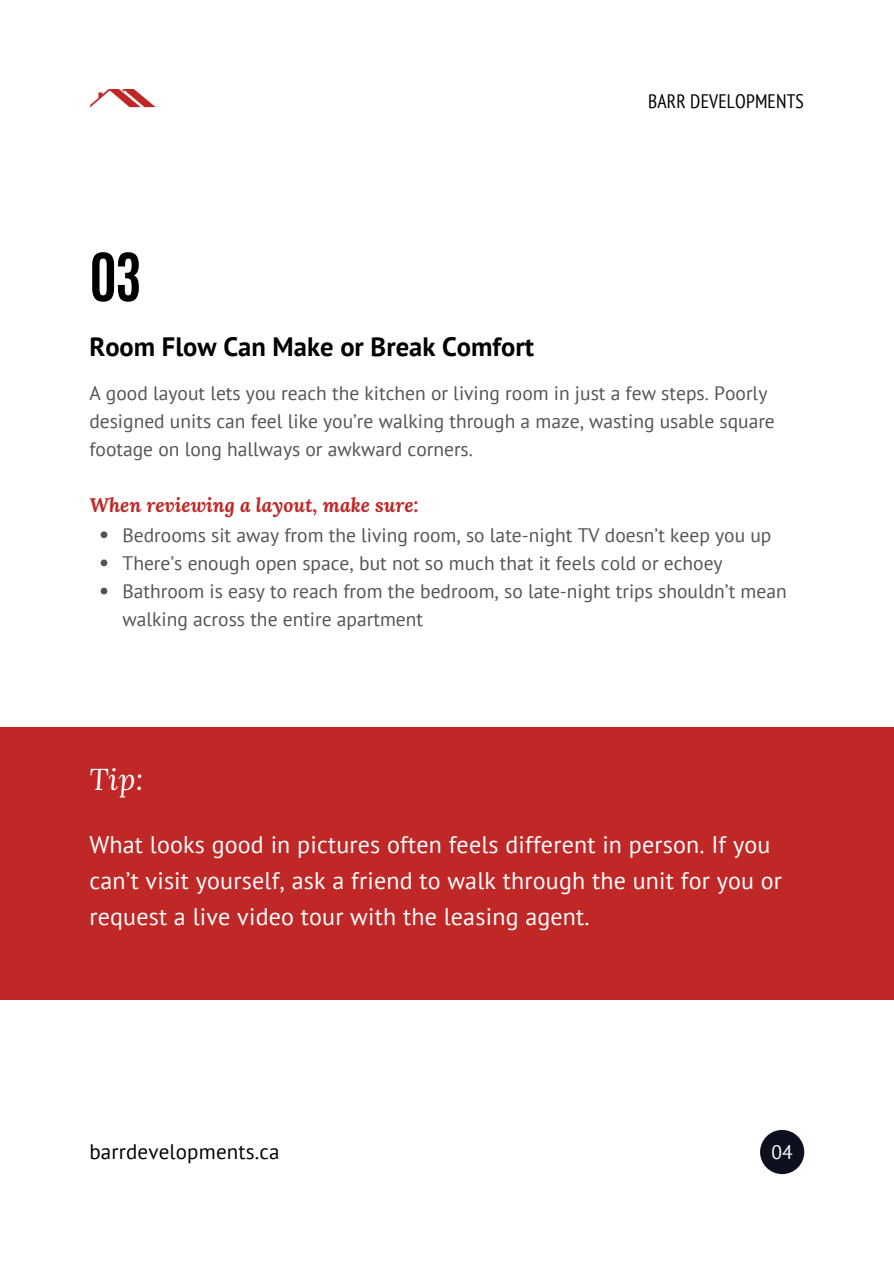
<style>
.page{position:relative;width:894px;height:1264px;background:#fff}
.page>*{position:absolute;margin:0;border:0;box-sizing:border-box;transform-origin:0 0}
.t1{font:700 56.25px "Antonio";color:#000}
.t2{font:italic 29.85px "Lora";color:#fff}
.t3{font:700 26.55px "PT Sans";color:#000}
.t4{font:24px/36px "PT Sans";letter-spacing:.01em;color:#fff}
.t5{font:21px "PT Sans";letter-spacing:.01em;color:#000}
.t6{font:19.5px/28.2px "PT Sans";color:#545454}
.t7{font:italic 700 19.5px "Lora";color:#c02727}
.t8{font:condensed 19.5px "PT Sans";letter-spacing:.01em;color:#000}
.t9{font:19.5px "PT Sans";color:#fff}
</style>
<div class="page">
<svg style="left:101px;top:531px;width:6px;height:7px"></svg>
<svg style="left:101px;top:559px;width:6px;height:7px"></svg>
<svg style="left:101px;top:587px;width:6px;height:7px"></svg>
<div style="left:0;top:727px;width:893px;height:272px;background:#c02727"></div>
<div style="left:759px;top:1129px;width:45px;height:45px;background:#0d101f;border-radius:50%"></div>
<img style="left:89px;top:89px;width:67px;height:18px">
<p class="t1" style="left:89px;top:237px;width:53px">03</p>
<p class="t8" style="left:648px;top:88px;width:157px">BARR DEVELOPMENTS</p>
<p class="t3" style="left:89px;top:329px;width:446px">Room Flow Can Make or Break Comfort</p>
<h4 class="t6" style="left:89px;top:378px;width:686px">A good layout lets you reach the kitchen or living room in just a few steps. Poorly designed units can feel like you’re walking through a maze, wasting usable square footage on long hallways or awkward corners.</h4>
<p class="t7" style="left:89px;top:492px;width:331px">When reviewing a layout, make sure:</p>
<h2 class="t6" style="left:122px;top:520px;width:650px">Bedrooms sit away from the living room, so late-night TV doesn’t keep you up</h2>
<p class="t6" style="left:122px;top:548px;width:601px">There’s enough open space, but not so much that it feels cold or echoey</p>
<h5 class="t6" style="left:122px;top:576px;width:665px">Bathroom is easy to reach from the bedroom, so late-night trips shouldn’t mean walking across the entire apartment</h5>
<p class="t2" style="left:89px;top:759px;width:55px">Tip:</p>
<p class="t4" style="left:89px;top:825px;width:694px">What looks good in pictures often feels different in person. If you can’t visit yourself, ask a friend to walk through the unit for you or request a live video tour with the leasing agent.</p>
<h3 class="t5" style="left:89px;top:1137px;width:192px">barrdevelopments.ca</h3>
<h1 class="t9" style="left:771px;top:1139px;width:23px">04</h1>
</div>
